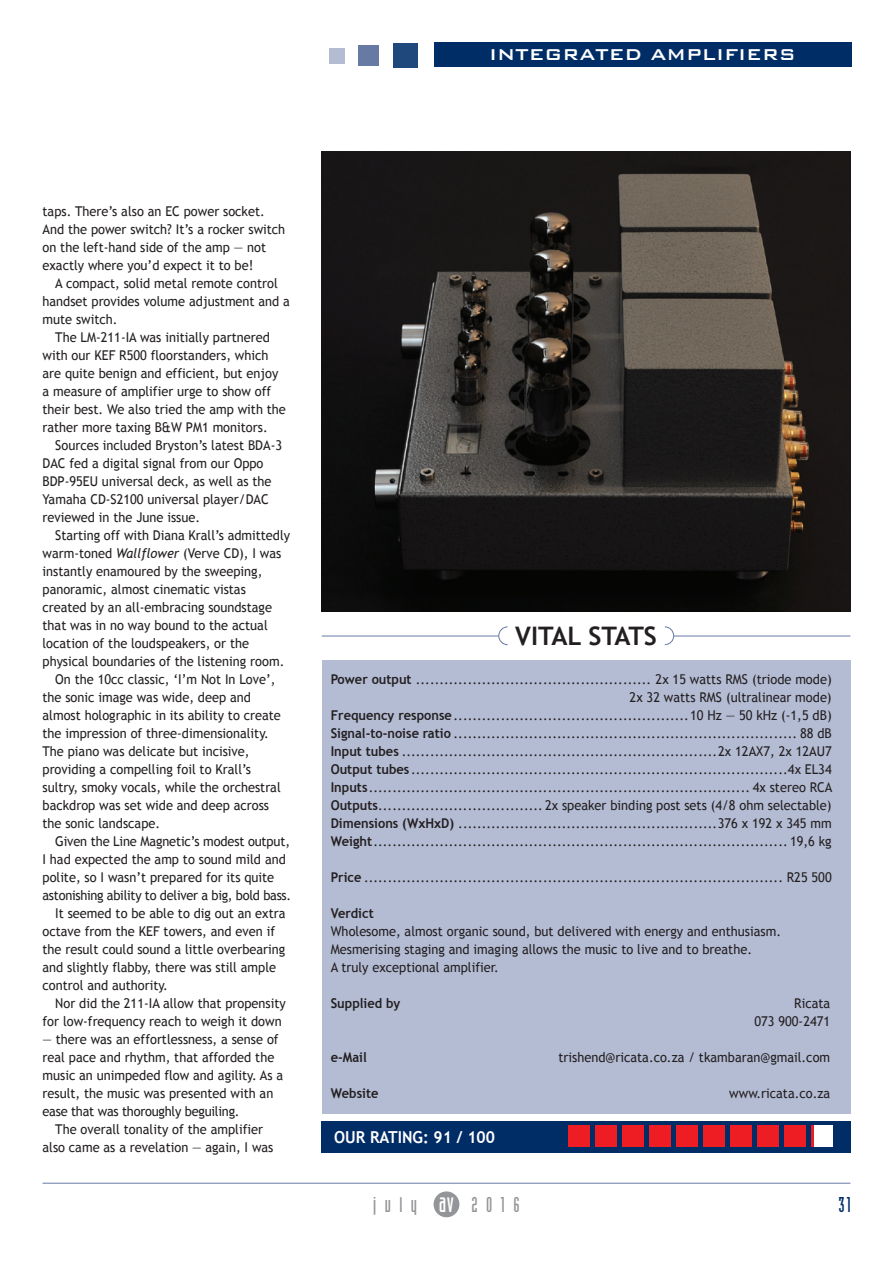
<style>
.page{position:relative;width:893px;height:1263px;background:#fff}
.page>*{position:absolute;margin:0;border:0;box-sizing:border-box;transform-origin:0 0}
.t1{font:700 25.5px "Trebuchet MS";color:#231f20}
.t2{font:25.5px "Industria Solid";color:#fff}
.t3{font:500 21px "Bank Gothic";color:#fff}
.t4{font:21px "Industria Solid";letter-spacing:.4em;color:#939598}
.t5{font:21px "Industria Solid";color:#002d66}
.t6{font:700 16.5px "Trebuchet MS";color:#fff;scale:.95 1}
.t7{font:13.5px/18px "Trebuchet MS";color:#231f20;text-align:right;scale:.95 1}
.t8{font:13.5px "Trebuchet MS";letter-spacing:-.02em;color:#231f20;scale:.95 1}
.t9{font:700 13.5px "Trebuchet MS";color:#231f20;scale:.95 1}
.s1{font-style:italic}
.s2{font-weight:700}
</style>
<div class="page">
<hr style="left:43px;top:1183px;width:807px;height:1px;background:#677aa4">
<div style="left:434px;top:1191px;width:25px;height:26px;background:#939598;border-radius:50%"></div>
<div style="left:434px;top:43px;width:417px;height:24px;background:#002d66"></div>
<div style="left:330px;top:48px;width:15px;height:16px;background:#b4bcd4"></div>
<div style="left:358px;top:46px;width:20px;height:20px;background:#677aa4"></div>
<div style="left:393px;top:43px;width:25px;height:24px;background:#1f487c"></div>
<div style="left:322px;top:660px;width:528px;height:454px;background:#b4bcd4"></div>
<div style="left:321px;top:1121px;width:529px;height:31px;background:#002d66"></div>
<div style="left:568px;top:1126px;width:21px;height:21px;background:#ee1d23"></div>
<div style="left:676px;top:1126px;width:21px;height:21px;background:#ee1d23"></div>
<div style="left:622px;top:1126px;width:21px;height:21px;background:#ee1d23"></div>
<div style="left:730px;top:1126px;width:21px;height:21px;background:#ee1d23"></div>
<div style="left:784px;top:1126px;width:21px;height:21px;background:#ee1d23"></div>
<div style="left:595px;top:1126px;width:21px;height:21px;background:#ee1d23"></div>
<div style="left:703px;top:1126px;width:21px;height:21px;background:#ee1d23"></div>
<div style="left:649px;top:1126px;width:21px;height:21px;background:#ee1d23"></div>
<div style="left:757px;top:1126px;width:21px;height:21px;background:#ee1d23"></div>
<div style="left:811px;top:1126px;width:21px;height:21px;background:#fff"></div>
<hr style="left:674px;top:636px;width:176px;height:1px;background:#677aa4">
<hr style="left:322px;top:636px;width:177px;height:1px;background:#677aa4">
<svg style="left:664px;top:626px;width:10px;height:19px"></svg>
<svg style="left:498px;top:626px;width:10px;height:19px"></svg>
<hr style="left:811px;top:1126px;width:2px;height:21px;background:#ee1d23">
<img style="left:321px;top:152px;width:529px;height:459px">
<p class="t3" style="left:489px;top:38px;width:308px">INTEGRATED AMPLIFIERS</p>
<p class="t7" style="left:43px;top:202px;width:236px">taps. There’s also an EC power socket.</p>
<p class="t7" style="left:43px;top:220px;width:257px">And the power switch? It’s a rocker switch</p>
<p class="t7" style="left:43px;top:238px;width:237px">on the left-hand side of the amp — not</p>
<p class="t7" style="left:43px;top:256px;width:224px">exactly where you’d expect it to be!</p>
<p class="t7" style="left:55px;top:274px;width:236px">A compact, solid metal remote control</p>
<p class="t7" style="left:43px;top:292px;width:262px">handset provides volume adjustment and a</p>
<p class="t7" style="left:43px;top:310px;width:81px">mute switch.</p>
<p class="t7" style="left:55px;top:328px;width:227px">The LM-211-IA was initially partnered</p>
<p class="t7" style="left:43px;top:346px;width:239px">with our KEF R500 floorstanders, which</p>
<p class="t7" style="left:43px;top:364px;width:250px">are quite benign and efficient, but enjoy</p>
<p class="t7" style="left:43px;top:382px;width:242px">a measure of amplifier urge to show off</p>
<p class="t7" style="left:43px;top:400px;width:258px">their best. We also tried the amp with the</p>
<p class="t7" style="left:43px;top:418px;width:239px">rather more taxing B&amp;W PM1 monitors.</p>
<p class="t7" style="left:55px;top:436px;width:240px">Sources included Bryston’s latest BDA-3</p>
<p class="t7" style="left:43px;top:454px;width:234px">DAC fed a digital signal from our Oppo</p>
<p class="t7" style="left:43px;top:472px;width:243px">BDP-95EU universal deck, as well as the</p>
<p class="t7" style="left:43px;top:490px;width:240px">Yamaha CD-S2100 universal player/DAC</p>
<p class="t7" style="left:43px;top:508px;width:167px">reviewed in the June issue.</p>
<p class="t7" style="left:55px;top:526px;width:249px">Starting off with Diana Krall’s admittedly</p>
<p class="t7" style="left:43px;top:544px;width:253px">warm-toned <span class="s1">Wallflower</span> (Verve CD), I was</p>
<p class="t7" style="left:43px;top:562px;width:233px">instantly enamoured by the sweeping,</p>
<p class="t7" style="left:43px;top:580px;width:216px">panoramic, almost cinematic vistas</p>
<p class="t7" style="left:43px;top:598px;width:243px">created by an all-embracing soundstage</p>
<p class="t7" style="left:43px;top:616px;width:239px">that was in no way bound to the actual</p>
<p class="t7" style="left:43px;top:634px;width:219px">location of the loudspeakers, or the</p>
<p class="t7" style="left:43px;top:652px;width:256px">physical boundaries of the listening room.</p>
<p class="t7" style="left:55px;top:670px;width:233px">On the 10cc classic, ‘I’m Not In Love’,</p>
<p class="t7" style="left:43px;top:688px;width:221px">the sonic image was wide, deep and</p>
<p class="t7" style="left:43px;top:706px;width:252px">almost holographic in its ability to create</p>
<p class="t7" style="left:43px;top:724px;width:240px">the impression of three-dimensionality.</p>
<p class="t7" style="left:43px;top:742px;width:219px">The piano was delicate but incisive,</p>
<p class="t7" style="left:43px;top:760px;width:221px">providing a compelling foil to Krall’s</p>
<p class="t7" style="left:43px;top:778px;width:252px">sultry, smoky vocals, while the orchestral</p>
<p class="t7" style="left:43px;top:796px;width:240px">backdrop was set wide and deep across</p>
<p class="t7" style="left:43px;top:814px;width:125px">the sonic landscape.</p>
<p class="t7" style="left:55px;top:832px;width:249px">Given the Line Magnetic’s modest output,</p>
<p class="t7" style="left:43px;top:850px;width:258px">I had expected the amp to sound mild and</p>
<p class="t7" style="left:43px;top:868px;width:245px">polite, so I wasn’t prepared for its quite</p>
<p class="t8" style="left:43px;top:887px;width:263px">astonishing ability to deliver a big, bold bass.</p>
<p class="t7" style="left:55px;top:904px;width:244px">It seemed to be able to dig out an extra</p>
<p class="t7" style="left:43px;top:922px;width:246px">octave from the KEF towers, and even if</p>
<p class="t7" style="left:43px;top:940px;width:257px">the result could sound a little overbearing</p>
<p class="t7" style="left:43px;top:958px;width:247px">and slightly flabby, there was still ample</p>
<p class="t7" style="left:43px;top:976px;width:134px">control and authority.</p>
<p class="t7" style="left:55px;top:994px;width:244px">Nor did the 211-IA allow that propensity</p>
<p class="t7" style="left:43px;top:1012px;width:253px">for low-frequency reach to weigh it down</p>
<p class="t7" style="left:43px;top:1030px;width:250px">— there was an effortlessness, a sense of</p>
<p class="t7" style="left:43px;top:1048px;width:246px">real pace and rhythm, that afforded the</p>
<p class="t7" style="left:43px;top:1066px;width:255px">music an unimpeded flow and agility. As a</p>
<p class="t7" style="left:43px;top:1084px;width:244px">result, the music was presented with an</p>
<p class="t8" style="left:43px;top:1103px;width:209px">ease that was thoroughly beguiling.</p>
<p class="t7" style="left:55px;top:1120px;width:220px">The overall tonality of the amplifier</p>
<p class="t7" style="left:43px;top:1138px;width:245px">also came as a revelation — again, I was</p>
<p class="t1" style="left:515px;top:620px;width:143px">VITAL STATS</p>
<p class="t7" style="left:331px;top:670px;width:530px"><span class="s2">Power output</span> .................................................. 2x 15 watts RMS (triode mode)<br>2x 32 watts RMS (ultralinear mode)<br><span class="s2">Frequency response</span>..................................................10 Hz — 50 kHz (-1,5 dB)<br><span class="s2">Signal-to-noise ratio</span> ......................................................................... 88 dB <span class="s2">Input tubes</span> ...................................................................2x 12AX7, 2x 12AU7<br><span class="s2">Output tubes</span> ................................................................................4x EL34<br><span class="s2">Inputs</span>................................................................................. 4x stereo RCA <span class="s2">Outputs</span>................................... 2x speaker binding post sets (4/8 ohm selectable)<br><span class="s2">Dimensions (WxHxD)</span> .......................................................376 x 192 x 345 mm <span class="s2">Weight</span>........................................................................................ 19,6 kg</p>
<p class="t7" style="left:331px;top:868px;width:529px"><span class="s2">Price</span> ......................................................................................... R25 500</p>
<p class="t7" style="left:331px;top:904px;width:476px;text-align:left"><span class="s2">Verdict<br></span>Wholesome, almost organic sound, but delivered with energy and enthusiasm.<br>Mesmerising staging and imaging allows the music to live and to breathe.<br>A truly exceptional amplifier.</p>
<p class="t9" style="left:331px;top:995px;width:75px">Supplied by</p>
<p class="t7" style="left:754px;top:994px;width:81px">Ricata<br>073 900-2471</p>
<p class="t9" style="left:331px;top:1049px;width:39px">e-Mail</p>
<p class="t7" style="left:558px;top:1048px;width:287px">trishend@ricata.co.za / tkambaran@gmail.com</p>
<p class="t9" style="left:331px;top:1085px;width:52px">Website</p>
<p class="t7" style="left:729px;top:1084px;width:108px">www.ricata.co.za</p>
<p class="t6" style="left:334px;top:1126px;width:171px">OUR RATING: 91 / 100</p>
<p class="t4" style="left:373px;top:1193px;width:45px">july</p>
<p class="t4" style="left:472px;top:1193px;width:50px">2016</p>
<p class="t2" style="left:439px;top:1189px;width:17px">av</p>
<p class="t5" style="left:838px;top:1193px;width:14px">31</p>
</div>
